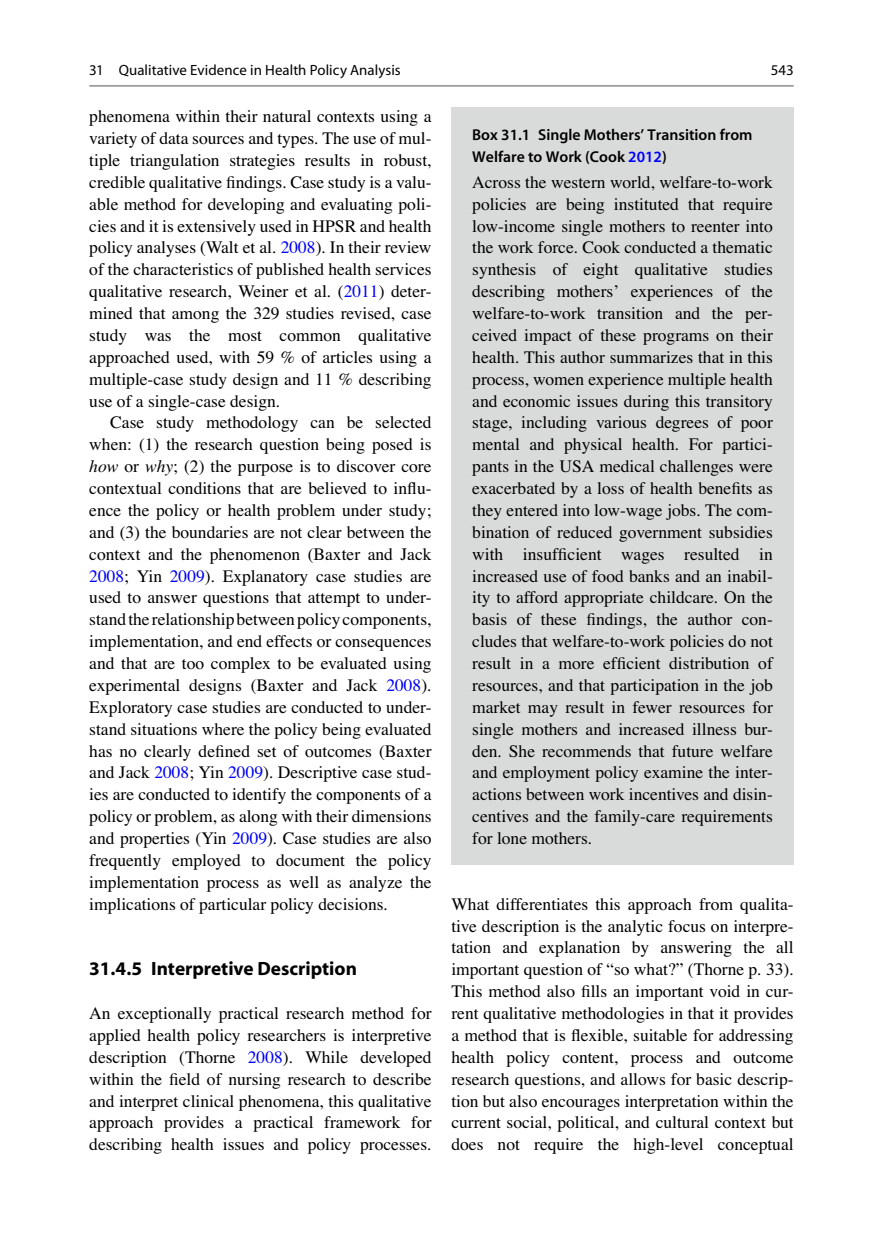
<style>
.page{position:relative;width:883px;height:1260px;background:#fff}
.page>*{position:absolute;margin:0;border:0;box-sizing:border-box;transform-origin:0 0}
.t1{font:700 19.25px "Ynvcvs Myriad";color:#000}
.t2{font:17.5px/21.9px "Gpljpg Times";color:#000;text-align:justify}
.t3{font:600 15.75px/21.9px "Njwsxm Myriad";color:#000}
.t4{font:14.88px "Wdhrgh Myriad";letter-spacing:.005em;color:#000}
.s1{color:#0000fa}
.s2{font-family:"Lgckpc Times";font-style:italic}
</style>
<div class="page">
<div style="left:451px;top:107px;width:343px;height:758px;background:#d9dada"></div>
<hr style="left:89px;top:85px;width:705px;height:2px;background:#9c9c9c">
<p class="t4" style="left:89px;top:64px;width:313px">31 Qualitative Evidence in Health Policy Analysis</p>
<p class="t2" style="left:89px;top:107px;width:344px">phenomena within their natural contexts using a variety of data sources and types. The use of mul&shy;tiple triangulation strategies results in robust, credible qualitative findings. Case study is a valu&shy;able method for developing and evaluating poli&shy;cies and it is extensively used in HPSR and health policy analyses (Walt et al. <span class="s1">2008</span> ). In their review of the characteristics of published health services qualitative research, Weiner et al. ( <span class="s1">2011</span> ) deter&shy;mined that among the 329 studies revised, case study was the most common qualitative approached used, with 59 % of articles using a multiple-case study design and 11 % describing use of a single-case design.</p>
<p class="t2" style="left:89px;top:413px;width:344px;text-indent:21px">Case study methodology can be selected when: (1) the research question being posed is <span class="s2">how</span> or <span class="s2">why</span> ; (2) the purpose is to discover core contextual conditions that are believed to influ&shy;ence the policy or health problem under study; and (3) the boundaries are not clear between the context and the phenomenon (Baxter and Jack <span class="s1">2008</span> ; Yin <span class="s1">2009</span> ). Explanatory case studies are used to answer questions that attempt to under&shy;stand the relationship between policy components, implementation, and end effects or consequences and that are too complex to be evaluated using experimental designs (Baxter and Jack <span class="s1">2008</span> ).<br>Exploratory case studies are conducted to under&shy;stand situations where the policy being evaluated has no clearly defined set of outcomes (Baxter and Jack <span class="s1">2008</span> ; Yin <span class="s1">2009</span> ). Descriptive case stud&shy;ies are conducted to identify the components of a policy or problem, as along with their dimensions and properties (Yin <span class="s1">2009</span> ). Case studies are also frequently employed to document the policy implementation process as well as analyze the implications of particular policy decisions.</p>
<p class="t1" style="left:89px;top:962px;width:269px">31.4.5 Interpretive Description</p>
<p class="t2" style="left:89px;top:1004px;width:344px">An exceptionally practical research method for applied health policy researchers is interpretive description (Thorne <span class="s1">2008</span> ). While developed within the field of nursing research to describe and interpret clinical phenomena, this qualitative approach provides a practical framework for describing health issues and policy processes.</p>
<p class="t4" style="left:771px;top:64px;width:24px">543</p>
<p class="t3" style="left:472px;top:125px;width:282px">Box 31.1 Single Mothers’ Transition from<br>Welfare to Work (Cook <span class="s1">2012</span> )</p>
<p class="t2" style="left:472px;top:173px;width:302px">Across the western world, welfare-to-work policies are being instituted that require low-income single mothers to reenter into the work force. Cook conducted a thematic synthesis of eight qualitative studies describing mothers’ experiences of the welfare-to-work transition and the per&shy;ceived impact of these programs on their health. This author summarizes that in this process, women experience multiple health and economic issues during this transitory stage, including various degrees of poor mental and physical health. For partici&shy;pants in the USA medical challenges were exacerbated by a loss of health benefits as they entered into low-wage jobs. The com&shy;bination of reduced government subsidies with insufficient wages resulted in increased use of food banks and an inabil&shy;ity to afford appropriate childcare. On the basis of these findings, the author con&shy;cludes that welfare-to-work policies do not result in a more efficient distribution of resources, and that participation in the job market may result in fewer resources for single mothers and increased illness bur&shy;den. She recommends that future welfare and employment policy examine the inter&shy;actions between work incentives and disin&shy;centives and the family-care requirements for lone mothers.</p>
<p class="t2" style="left:451px;top:895px;width:344px">What differentiates this approach from qualita&shy;tive description is the analytic focus on interpre&shy;tation and explanation by answering the all important question of “so what?” (Thorne p. 33).<br>This method also fills an important void in cur&shy;rent qualitative methodologies in that it provides a method that is flexible, suitable for addressing health policy content, process and outcome research questions, and allows for basic descrip&shy;tion but also encourages interpretation within the current social, political, and cultural context but does not require the high-level conceptual</p>
</div>
